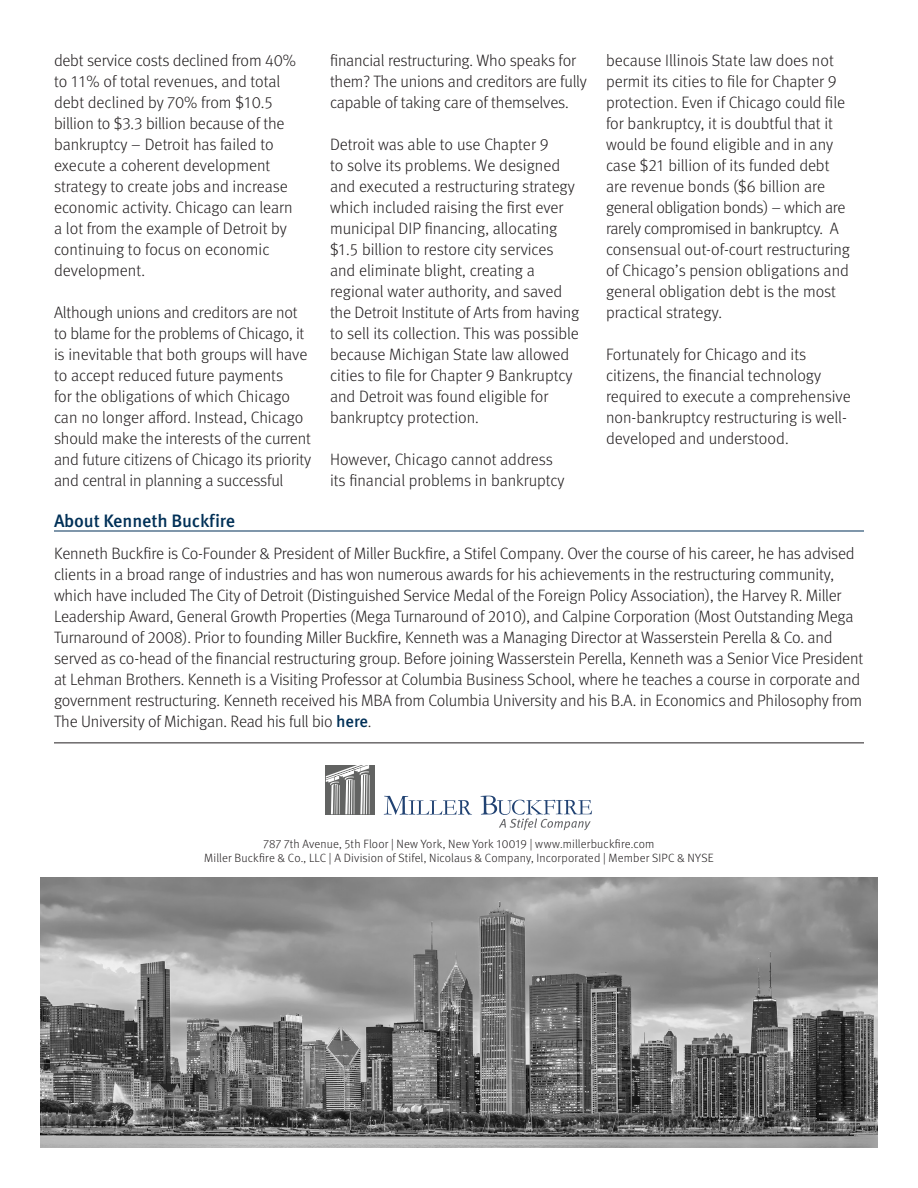
<style>
.page{position:relative;width:918px;height:1188px;background:#fff}
.page>*{position:absolute;margin:0;border:0;box-sizing:border-box;transform-origin:0 0}
.t1{font:500 18px "Meta OT";letter-spacing:-.01em;color:#003057}
.t2{font:300 16.5px/21px "Meta OT";letter-spacing:-.01em;color:#231f20}
.t3{font:300 12px/13.5px "Meta OT";letter-spacing:.01em;color:#231f20;text-align:center}
.s1{font-weight:500;color:#003057}
</style>
<div class="page">
<img style="left:40px;top:878px;width:838px;height:270px">
<hr style="left:54px;top:742px;width:810px;height:1px;background:#231f20">
<div style="left:326px;top:765px;width:49px;height:49px;background:#626362"></div>
<svg style="left:326px;top:765px;width:44px;height:49px"></svg>
<svg style="left:384px;top:796px;width:88px;height:19px"></svg>
<svg style="left:481px;top:796px;width:111px;height:34px"></svg>
<hr style="left:54px;top:531px;width:810px;height:1px;background:#003057">
<p class="t2" style="left:54px;top:51px;width:243px">debt service costs declined from 40% to 11% of total revenues, and total debt declined by 70% from $10.5 billion to $3.3 billion because of the bankruptcy – Detroit has failed to execute a coherent development strategy to create jobs and increase economic activity. Chicago can learn a lot from the example of Detroit by continuing to focus on economic development.</p>
<p class="t2" style="left:54px;top:303px;width:259px">Although unions and creditors are not to blame for the problems of Chicago, it is inevitable that both groups will have to accept reduced future payments<br>for the obligations of which Chicago can no longer afford. Instead, Chicago should make the interests of the current and future citizens of Chicago its priority and central in planning a successful</p>
<p class="t1" style="left:54px;top:509px;width:183px">About Kenneth Buckfire</p>
<p class="t2" style="left:330px;top:51px;width:258px">financial restructuring. Who speaks for them? The unions and creditors are fully capable of taking care of themselves.</p>
<p class="t2" style="left:330px;top:135px;width:251px">Detroit was able to use Chapter 9<br>to solve its problems. We designed and executed a restructuring strategy which included raising the first ever municipal DIP financing, allocating $1.5 billion to restore city services and eliminate blight, creating a regional water authority, and saved the Detroit Institute of Arts from having to sell its collection. This was possible because Michigan State law allowed cities to file for Chapter 9 Bankruptcy and Detroit was found eligible for bankruptcy protection.</p>
<p class="t2" style="left:330px;top:450px;width:236px">However, Chicago cannot address its financial problems in bankruptcy</p>
<p class="t2" style="left:606px;top:51px;width:246px">because Illinois State law does not permit its cities to file for Chapter 9 protection. Even if Chicago could file for bankruptcy, it is doubtful that it would be found eligible and in any case $21 billion of its funded debt are revenue bonds ($6 billion are general obligation bonds) – which are rarely compromised in bankruptcy. A consensual out-of-court restructuring of Chicago’s pension obligations and general obligation debt is the most practical strategy.</p>
<p class="t2" style="left:606px;top:345px;width:246px">Fortunately for Chicago and its citizens, the financial technology required to execute a comprehensive non-bankruptcy restructuring is well&shy;developed and understood.</p>
<p class="t2" style="left:54px;top:543px;width:811px">Kenneth Buckfire is Co-Founder &amp; President of Miller Buckfire, a Stifel Company. Over the course of his career, he has advised clients in a broad range of industries and has won numerous awards for his achievements in the restructuring community, which have included The City of Detroit (Distinguished Service Medal of the Foreign Policy Association), the Harvey R. Miller Leadership Award, General Growth Properties (Mega Turnaround of 2010), and Calpine Corporation (Most Outstanding Mega Turnaround of 2008). Prior to founding Miller Buckfire, Kenneth was a Managing Director at Wasserstein Perella &amp; Co. and served as co-head of the financial restructuring group. Before joining Wasserstein Perella, Kenneth was a Senior Vice President at Lehman Brothers. Kenneth is a Visiting Professor at Columbia Business School, where he teaches a course in corporate and government restructuring. Kenneth received his MBA from Columbia University and his B.A. in Economics and Philosophy from The University of Michigan. Read his full bio <span class="s1">here</span>.</p>
<p class="t3" style="left:204px;top:838px;width:511px">787 7th Avenue, 5th Floor | New York, New York 10019 | www.millerbuckfire.com<br>Miller Buckfire &amp; Co., LLC | A Division of Stifel, Nicolaus &amp; Company, Incorporated | Member SIPC &amp; NYSE</p>
</div>
